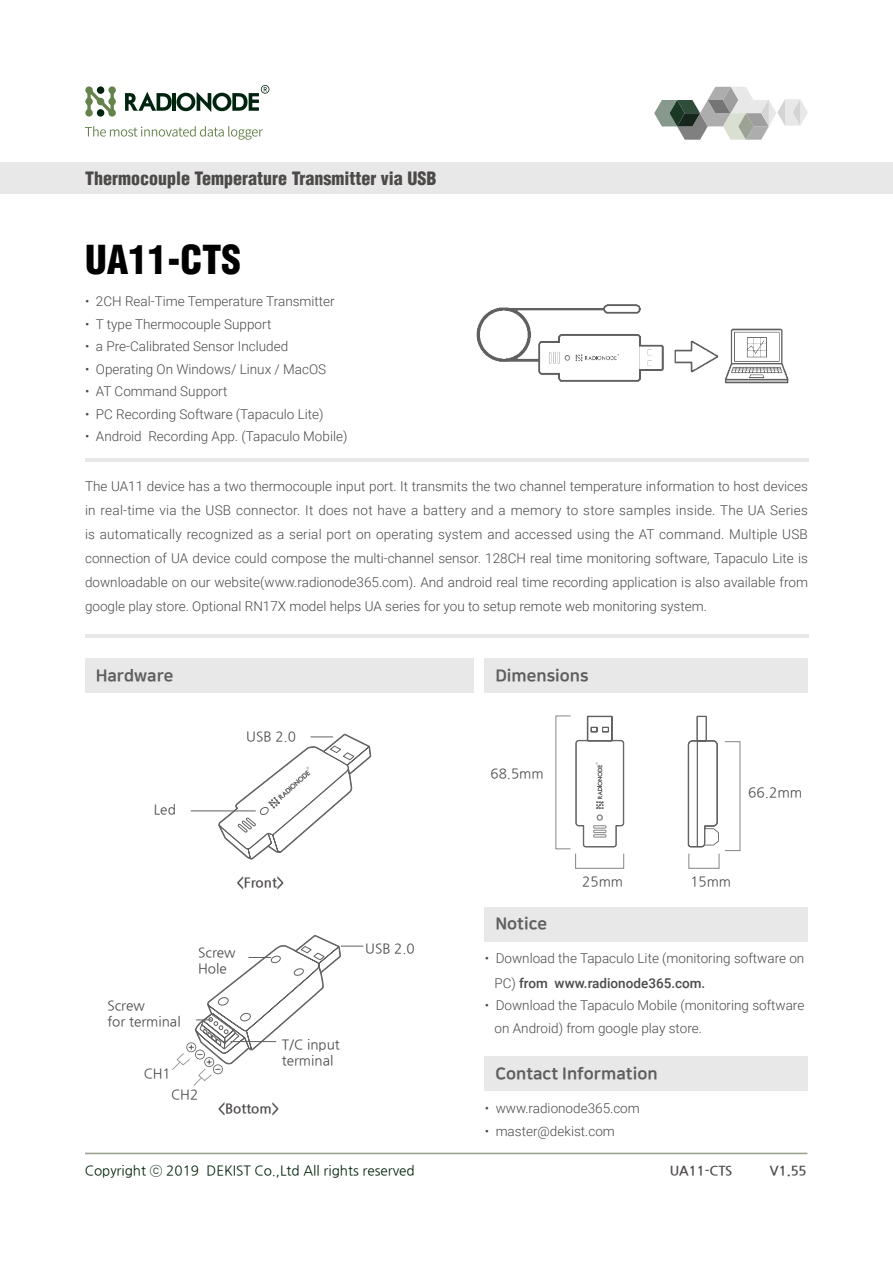
<style>
.page{position:relative;width:893px;height:1263px;background:#fff}
.page>*{position:absolute;margin:0;border:0;box-sizing:border-box;transform-origin:0 0}
.t1{font:900 condensed 39px "Helvetica";color:#000}
.t2{font:900 condensed 18px "Helvetica";color:#4c4948}
.t3{font:16.5px "Nanum Square EB";color:#5e5e5e}
.t4{font:13.8px "Nanum Gothic";color:#4d4a47}
.t5{font:300 13.5px/24px "Roboto";color:#4c4948}
.t6{font:13.5px/15.9px "Nanum Gothic";color:#4c4948}
.t7{font:13.5px "Nanum Gothic";color:#00240d}
.t8{font:700 13.5px "Nanum Gothic";color:#4c4948}
.t9{font:700 13.2px "Nanum Gothic";color:#4c4948}
.s1{font-weight:500}
</style>
<div class="page">
<div style="left:0;top:163px;width:893px;height:31px;background:#e8e8e8"></div>
<svg style="left:85px;top:126px;width:178px;height:14px"></svg>
<svg style="left:85px;top:86px;width:31px;height:31px"></svg>
<svg style="left:125px;top:85px;width:144px;height:27px"></svg>
<svg style="left:654px;top:87px;width:154px;height:53px"></svg>
<hr style="left:85px;top:1153px;width:722px;height:1px;background:#99a18f">
<hr style="left:85px;top:459px;width:723px;height:3px;background:#e8e8e8">
<hr style="left:85px;top:635px;width:723px;height:3px;background:#e8e8e8">
<div style="left:485px;top:658px;width:323px;height:34px;background:#e8e8e8"></div>
<hr style="left:191px;top:811px;width:65px;height:1px;background:#616161">
<svg style="left:218px;top:734px;width:153px;height:125px"></svg>
<svg style="left:172px;top:935px;width:191px;height:151px"></svg>
<img style="left:476px;top:304px;width:313px;height:80px">
<div style="left:485px;top:907px;width:323px;height:34px;background:#e8e8e8"></div>
<div style="left:485px;top:1056px;width:323px;height:34px;background:#e8e8e8"></div>
<svg style="left:575px;top:716px;width:49px;height:131px"></svg>
<svg style="left:688px;top:716px;width:31px;height:131px"></svg>
<div style="left:725px;top:741px;width:15px;height:110px;border:1px solid #858585"></div>
<div style="left:85px;top:658px;width:389px;height:34px;background:#e8e8e8"></div>
<h2 class="t2" style="left:85px;top:167px;width:353px">Thermocouple Temperature Transmitter via USB</h2>
<h1 class="t1" style="left:85px;top:235px;width:158px">UA11-CTS</h1>
<p class="t5" style="left:85px;top:289px;width:251px">• 2CH Real-Time Temperature Transmitter</p>
<p class="t5" style="left:85px;top:311px;width:188px">• T type Thermocouple Support</p>
<p class="t5" style="left:85px;top:334px;width:205px">• a Pre-Calibrated Sensor Included</p>
<p class="t5" style="left:85px;top:356px;width:243px">• Operating On Windows/ Linux / MacOS</p>
<p class="t5" style="left:85px;top:379px;width:144px">• AT Command Support</p>
<p class="t5" style="left:85px;top:401px;width:240px">• PC Recording Software (Tapaculo Lite)</p>
<p class="t5" style="left:85px;top:424px;width:264px">• Android Recording App. (Tapaculo Mobile)</p>
<p class="t5" style="left:85px;top:474px;width:724px;text-align:justify">The UA11 device has a two thermocouple input port. It transmits the two channel temperature information to host devices in real-time via the USB connector. It does not have a battery and a memory to store samples inside. The UA Series is automatically recognized as a serial port on operating system and accessed using the AT command. Multiple USB connection of UA device could compose the multi-channel sensor. 128CH real time monitoring software, Tapaculo Lite is downloadable on our website(www.radionode365.com). And android real time recording application is also available from google play store. Optional RN17X model helps UA series for you to setup remote web monitoring system.</p>
<p class="t3" style="left:96px;top:666px;width:79px">Hardware</p>
<p class="t6" style="left:154px;top:802px;width:24px">Led</p>
<p class="t6" style="left:246px;top:729px;width:51px">USB 2.0</p>
<p class="t8" style="left:237px;top:876px;width:49px">&lt;Front&gt;</p>
<p class="t6" style="left:107px;top:998px;width:75px">Screw<br>for terminal</p>
<p class="t6" style="left:144px;top:1066px;width:29px">CH1</p>
<p class="t6" style="left:198px;top:945px;width:39px">Screw<br>Hole</p>
<p class="t6" style="left:365px;top:940px;width:51px">USB 2.0</p>
<p class="t6" style="left:282px;top:1037px;width:59px">T/C input terminal</p>
<p class="t6" style="left:171px;top:1087px;width:29px">CH2</p>
<p class="t8" style="left:218px;top:1102px;width:63px">&lt;Bottom&gt;</p>
<p class="t3" style="left:495px;top:666px;width:95px">Dimensions</p>
<p class="t6" style="left:491px;top:765px;width:55px">68.5mm</p>
<p class="t3" style="left:495px;top:915px;width:53px">Notice</p>
<p class="t4" style="left:748px;top:786px;width:56px">66.2mm</p>
<p class="t6" style="left:582px;top:874px;width:42px">25mm</p>
<p class="t6" style="left:690px;top:874px;width:42px">15mm</p>
<p class="t5" style="left:495px;top:945px;width:311px;line-height:25.2px;text-indent:-10px">• Download the Tapaculo Lite (monitoring software on<br>PC) <span class="s1">from www.radionode365.com.</span></p>
<p class="t5" style="left:495px;top:994px;width:311px;line-height:22.2px;text-indent:-10px">• Download the Tapaculo Mobile (monitoring software on Android) from google play store.</p>
<p class="t3" style="left:495px;top:1064px;width:164px">Contact Information</p>
<p class="t5" style="left:485px;top:1096px;width:157px">• www.radionode365.com</p>
<p class="t5" style="left:485px;top:1118px;width:132px">• master@dekist.com</p>
<p class="t7" style="left:85px;top:1164px;width:331px">Copyright ⓒ 2019 DEKIST Co.,Ltd All rights reserved</p>
<p class="t9" style="left:670px;top:1164px;width:64px">UA11-CTS</p>
<p class="t9" style="left:770px;top:1164px;width:38px">V1.55</p>
</div>
